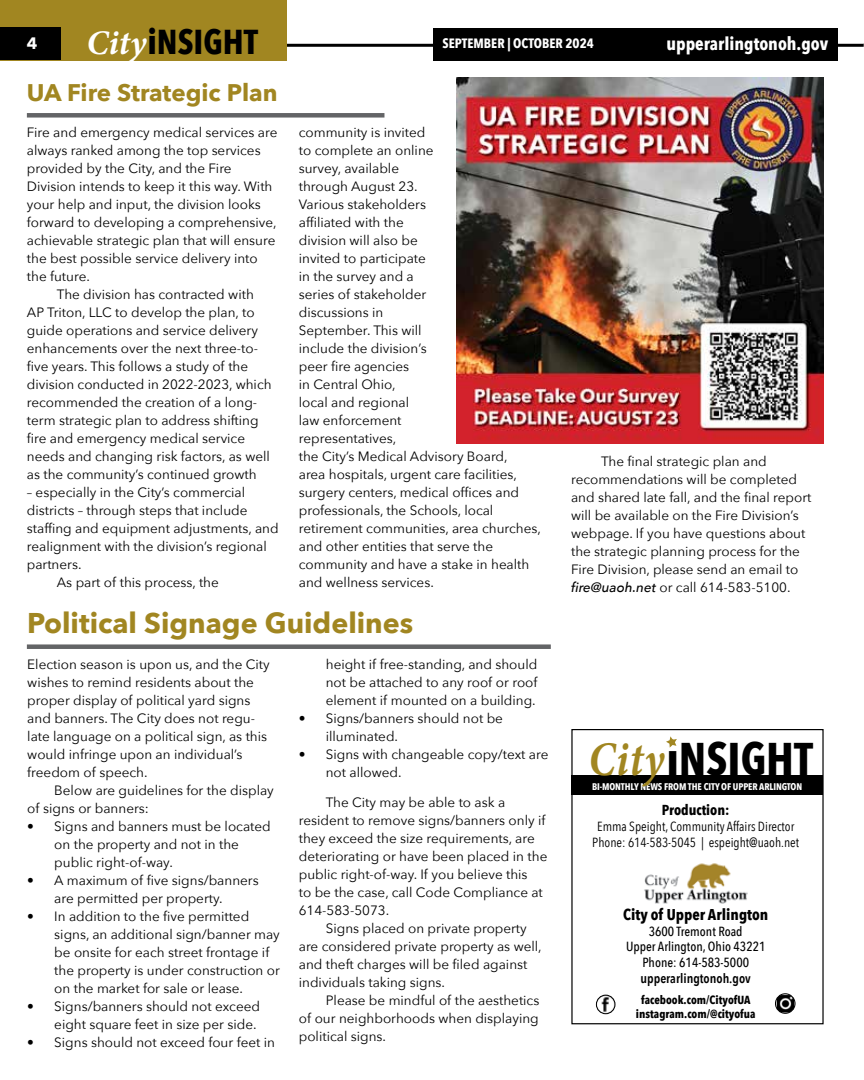
<style>
.page{position:relative;width:864px;height:1080px;background:#fff}
.page>*{position:absolute;margin:0;border:0;box-sizing:border-box;transform-origin:0 0}
.t1{font:700 45.75px "Avenir Next Condensed";color:#000}
.t2{font:700 34.5px "Avenir Next Condensed";color:#000}
.t3{font:700 28.5px "Avenir Next";color:#a18621}
.t4{font:700 24px "Avenir Next";color:#a18621}
.t5{font:700 18px "Avenir Next Condensed";color:#fff}
.t6{font:700 16.5px "Avenir Next";color:#fff}
.t7{font:700 15.6px "Avenir Next Condensed";color:#000}
.t8{font:700 14.4px "Avenir Next Condensed";color:#000}
.t9{font:13.5px/18px "Avenir Next";color:#000}
.t10{font:700 13.5px "Avenir Next Condensed";color:#fff}
.t11{font:13.2px/15.9px "Avenir Next Condensed";color:#000;text-align:center}
.t12{font:500 13.2px/15.9px "Avenir Next Condensed";color:#000;text-align:center}
.t13{font:600 13.2px "Avenir Next Condensed";color:#000}
.t14{font:700 11.7px/14.1px "Avenir Next Condensed";color:#000;text-align:center}
.t15{font:700 9.6px "Avenir Next Condensed";letter-spacing:-.01em;color:#fff}
.s1{font-family:"Minion Variable Concept";font-weight:400;font-style:italic;color:#fff}
.s2{font-weight:500;font-style:italic}
.s3{font-family:"Minion Variable Concept";font-weight:400;font-style:italic;font-size:48.3px;color:#a18621}
</style>
<div class="page">
<hr style="left:0;top:44px;width:864px;height:3px;background:#000">
<div style="left:0;top:0;width:286px;height:60px;background:#a18621"></div>
<div style="left:0;top:27px;width:60px;height:33px;background:#000"></div>
<div style="left:433px;top:28px;width:404px;height:33px;background:#000"></div>
<div style="left:27px;top:644px;width:524px;height:5px;background:#636466"></div>
<div style="left:27px;top:113px;width:357px;height:5px;background:#636466"></div>
<img style="left:457px;top:77px;width:366px;height:366px">
<div style="left:571px;top:729px;width:253px;height:295px;border:1px solid #000"></div>
<div style="left:572px;top:775px;width:251px;height:20px;background:#000"></div>
<img style="left:775px;top:994px;width:20px;height:19px;border-radius:10px">
<div style="left:775px;top:994px;width:20px;height:20px;border:1px solid #000;border-radius:50%"></div>
<img style="left:596px;top:995px;width:19px;height:19px;border-radius:9px">
<div style="left:596px;top:995px;width:19px;height:19px;border:1px solid #000;border-radius:50%"></div>
<img style="left:644px;top:863px;width:104px;height:41px">
<svg style="left:666px;top:736px;width:11px;height:12px"></svg>
<p class="t6" style="left:27px;top:28px;width:12px">4</p>
<h2 class="t2" style="left:86px;top:21px;width:173px"><span class="s1">City</span>iNSIGHT</h2>
<p class="t10" style="left:443px;top:35px;width:153px">SEPTEMBER | OCTOBER 2024</p>
<h3 class="t5" style="left:667px;top:33px;width:163px">upperarlingtonoh.gov</h3>
<h3 class="t4" style="left:27px;top:72px;width:252px">UA Fire Strategic Plan</h3>
<p class="t9" style="left:27px;top:122px;width:252px">Fire and emergency medical services are</p>
<p class="t9" style="left:27px;top:140px;width:235px">always ranked among the top services</p>
<p class="t9" style="left:27px;top:158px;width:206px">provided by the City, and the Fire</p>
<p class="t9" style="left:27px;top:176px;width:247px">Division intends to keep it this way. With</p>
<p class="t9" style="left:27px;top:194px;width:235px">your help and input, the division looks</p>
<p class="t9" style="left:27px;top:212px;width:251px">forward to developing a comprehensive,</p>
<p class="t9" style="left:27px;top:230px;width:250px">achievable strategic plan that will ensure</p>
<p class="t9" style="left:27px;top:248px;width:232px">the best possible service delivery into</p>
<p class="t9" style="left:27px;top:266px;width:65px">the future.</p>
<p class="t9" style="left:57px;top:284px;width:198px">The division has contracted with</p>
<p class="t9" style="left:27px;top:302px;width:229px">AP Triton, LLC to develop the plan, to</p>
<p class="t9" style="left:27px;top:320px;width:233px">guide operations and service delivery</p>
<p class="t9" style="left:27px;top:338px;width:233px">enhancements over the next three-to-</p>
<p class="t9" style="left:27px;top:356px;width:223px">five years. This follows a study of the</p>
<p class="t9" style="left:27px;top:374px;width:246px">division conducted in 2022-2023, which</p>
<p class="t9" style="left:27px;top:392px;width:232px">recommended the creation of a long-</p>
<p class="t9" style="left:27px;top:410px;width:233px">term strategic plan to address shifting</p>
<p class="t9" style="left:27px;top:428px;width:220px">fire and emergency medical service</p>
<p class="t9" style="left:27px;top:446px;width:245px">needs and changing risk factors, as well</p>
<p class="t9" style="left:27px;top:464px;width:231px">as the community’s continued growth</p>
<p class="t9" style="left:27px;top:482px;width:220px">– especially in the City’s commercial</p>
<p class="t9" style="left:27px;top:500px;width:222px">districts – through steps that include</p>
<p class="t9" style="left:27px;top:518px;width:253px">staffing and equipment adjustments, and</p>
<p class="t9" style="left:27px;top:536px;width:242px">realignment with the division’s regional</p>
<p class="t9" style="left:27px;top:554px;width:56px">partners.</p>
<p class="t9" style="left:57px;top:572px;width:164px">As part of this process, the</p>
<p class="t9" style="left:299px;top:123px;width:244px">community is invited<br>to complete an online<br>survey, available<br>through August 23.<br>Various stakeholders<br>affiliated with the<br>division will also be<br>invited to participate<br>in the survey and a<br>series of stakeholder<br>discussions in<br>September. This will<br>include the division’s<br>peer fire agencies<br>in Central Ohio,<br>local and regional<br>law enforcement<br>representatives,<br>the City’s Medical Advisory Board,<br>area hospitals, urgent care facilities, surgery centers, medical offices and professionals, the Schools, local retirement communities, area churches, and other entities that serve the community and have a stake in health and wellness services.</p>
<h3 class="t3" style="left:27px;top:598px;width:387px">Political Signage Guidelines</h3>
<p class="t9" style="left:27px;top:655px;width:244px">Election season is upon us, and the City wishes to remind residents about the proper display of political yard signs and banners. The City does not regu&shy;late language on a political sign, as this would infringe upon an individual’s freedom of speech.</p>
<p class="t9" style="left:27px;top:781px;width:248px;text-indent:27px">Below are guidelines for the display of signs or banners:</p>
<p class="t9" style="left:54px;top:817px;width:218px;text-indent:-27px">• Signs and banners must be located on the property and not in the public right-of-way.</p>
<p class="t9" style="left:54px;top:870px;width:206px;text-indent:-27px">• A maximum of five signs/banners are permitted per property.</p>
<p class="t9" style="left:54px;top:906px;width:227px;text-indent:-27px">• In addition to the five permitted signs, an additional sign/banner may be onsite for each street frontage if the property is under construction or on the market for sale or lease.</p>
<p class="t9" style="left:27px;top:996px;width:234px;text-align:right">• Signs/banners should not exceed eight square feet in size per side.</p>
<p class="t9" style="left:27px;top:1032px;width:249px">• Signs should not exceed four feet in</p>
<p class="t9" style="left:326px;top:654px;width:213px;text-align:justify">height if free-standing, and should not be attached to any roof or roof element if mounted on a building.</p>
<p class="t9" style="left:326px;top:708px;width:179px;text-indent:-27px">• Signs/banners should not be illuminated.</p>
<p class="t9" style="left:326px;top:744px;width:224px;text-indent:-27px">• Signs with changeable copy/text are not allowed.</p>
<p class="t9" style="left:326px;top:792px;width:181px">The City may be able to ask a</p>
<p class="t9" style="left:299px;top:810px;width:248px">resident to remove signs/banners only if</p>
<p class="t9" style="left:299px;top:828px;width:238px">they exceed the size requirements, are</p>
<p class="t9" style="left:299px;top:846px;width:250px">deteriorating or have been placed in the</p>
<p class="t9" style="left:299px;top:864px;width:230px">public right-of-way. If you believe this</p>
<p class="t9" style="left:299px;top:882px;width:245px">to be the case, call Code Compliance at</p>
<p class="t9" style="left:299px;top:900px;width:92px">614-583-5073.</p>
<p class="t9" style="left:326px;top:918px;width:202px">Signs placed on private property</p>
<p class="t9" style="left:299px;top:936px;width:244px">are considered private property as well,</p>
<p class="t9" style="left:299px;top:954px;width:230px">and theft charges will be filed against</p>
<p class="t9" style="left:299px;top:972px;width:148px">individuals taking signs.</p>
<p class="t9" style="left:326px;top:990px;width:215px">Please be mindful of the aesthetics</p>
<p class="t9" style="left:299px;top:1008px;width:242px">of our neighborhoods when displaying</p>
<p class="t9" style="left:299px;top:1026px;width:89px">political signs.</p>
<p class="t9" style="left:571px;top:451px;width:242px;text-indent:30px">The final strategic plan and recommendations will be completed and shared late fall, and the final report will be available on the Fire Division’s webpage. If you have questions about the strategic planning process for the Fire Division, please send an email to <span class="s2">fire@uaoh.net</span> or call 614-583-5100.</p>
<h1 class="t1" style="left:589px;top:731px;width:226px"><span class="s3">City</span>iNSIGHT</h1>
<p class="t15" style="left:592px;top:780px;width:212px">BI-MONTHLY NEWS FROM THE CITY OF UPPER ARLINGTON</p>
<p class="t8" style="left:662px;top:801px;width:69px">Production:</p>
<p class="t11" style="left:592px;top:818px;width:208px">Emma Speight, Community Affairs Director<br>Phone: 614-583-5045 | espeight@uaoh.net</p>
<p class="t7" style="left:623px;top:905px;width:147px">City of Upper Arlington</p>
<p class="t12" style="left:626px;top:923px;width:141px">3600 Tremont Road<br>Upper Arlington, Ohio 43221<br>Phone: 614-583-5000</p>
<p class="t13" style="left:641px;top:967px;width:112px">upperarlingtonoh.gov</p>
<p class="t14" style="left:636px;top:992px;width:121px">facebook.com/CityofUA instagram.com/@cityofua</p>
</div>
